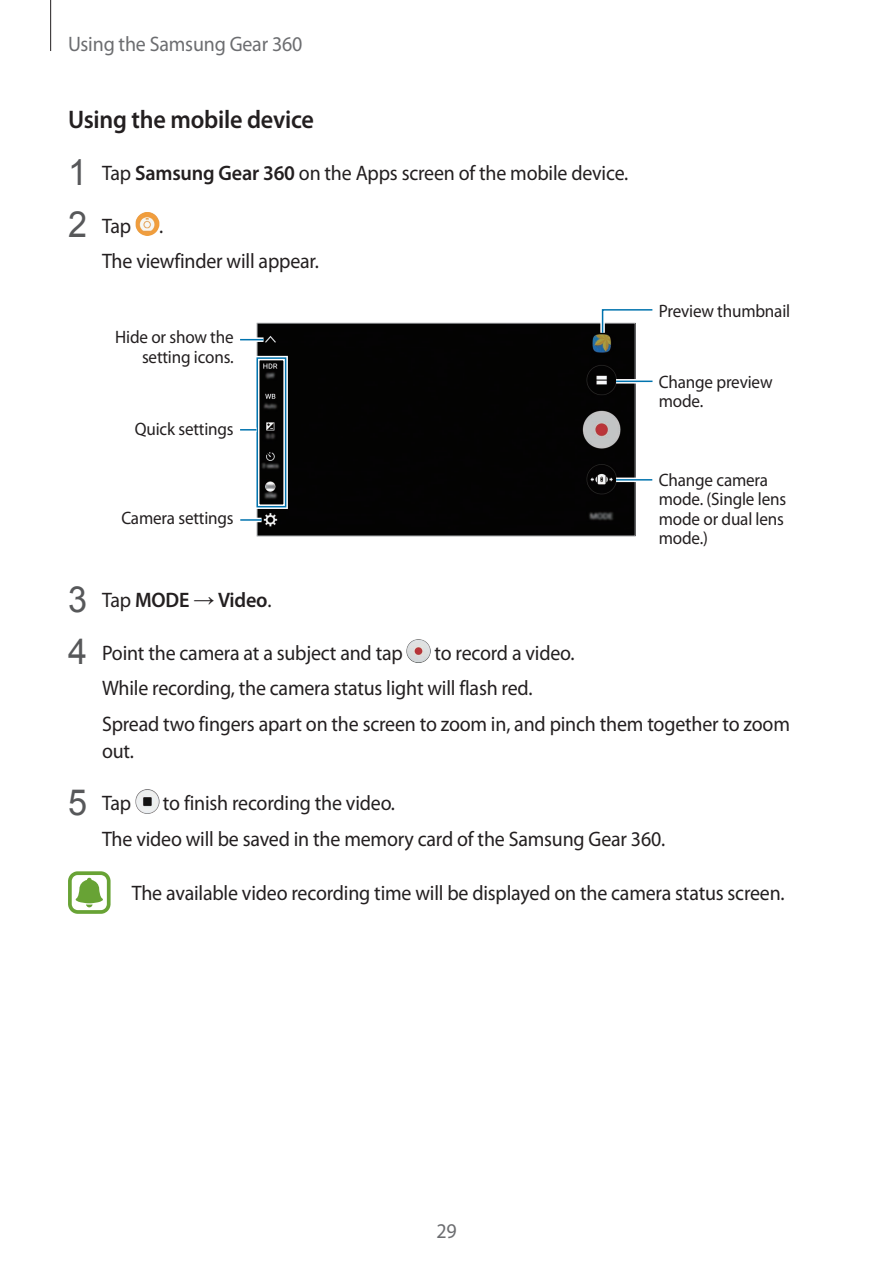
<style>
.page{position:relative;width:893px;height:1263px;background:#fff}
.page>*{position:absolute;margin:0;border:0;box-sizing:border-box;transform-origin:0 0}
.t1{font:600 25.5px "Myriad Pro";letter-spacing:-.01em;color:#231f20;scale:.95 1}
.t2{font:21px/35.5px "Myriad Pro";letter-spacing:-.01em;color:#231f20;scale:.95 1}
.t3{font:21px "Myriad Pro";letter-spacing:-.01em;color:#6c6d70;scale:.95 1}
.t4{font:600 21px "Myriad Pro";letter-spacing:-.01em;color:#231f20;scale:.96 1}
.t5{font:18px/19.5px "Myriad Pro";letter-spacing:-.01em;color:#231f20;scale:.95 1}
.s1{font-family:"Arial";font-size:36px;color:#57585a}
.s2{font-weight:600}
.s3{font-family:"Arial";font-weight:400;font-size:36px;color:#57585a}
.s4{font-weight:400}
.s5{font-family:"Arial";font-weight:400}
</style>
<div class="page">
<hr style="left:50px;top:0;width:1px;height:51px;background:#231f20">
<img style="left:135px;top:212px;width:24px;height:24px">
<div style="left:256px;top:322px;width:380px;height:215px;background:#030302"></div>
<div style="left:255px;top:356px;width:33px;height:153px;border:4px solid #fff"></div>
<div style="left:256px;top:357px;width:30px;height:150px;border:2px solid #0073ae"></div>
<svg style="left:616px;top:379px;width:36px;height:5px"></svg>
<hr style="left:616px;top:381px;width:36px;height:1px;background:#0073ae">
<hr style="left:616px;top:478px;width:36px;height:4px;background:#fff">
<hr style="left:616px;top:479px;width:36px;height:2px;background:#0073ae">
<hr style="left:240px;top:428px;width:16px;height:4px;background:#fff">
<svg style="left:240px;top:429px;width:16px;height:2px"></svg>
<svg style="left:240px;top:337px;width:24px;height:5px"></svg>
<svg style="left:240px;top:339px;width:24px;height:1px"></svg>
<hr style="left:240px;top:518px;width:22px;height:4px;background:#fff">
<hr style="left:240px;top:519px;width:22px;height:2px;background:#0073ae">
<svg style="left:598px;top:309px;width:55px;height:28px"></svg>
<img style="left:407px;top:639px;width:24px;height:24px">
<img style="left:135px;top:790px;width:24px;height:23px">
<svg style="left:68px;top:871px;width:43px;height:43px"></svg>
<p class="t3" style="left:68px;top:31px;width:248px">Using the Samsung Gear 360</p>
<p class="t1" style="left:68px;top:103px;width:260px">Using the mobile device</p>
<p class="t2" style="left:68px;top:155px;width:591px"><span class="s1">1</span> Tap <span class="s2">Samsung Gear 360</span> on the Apps screen of the mobile device.</p>
<p class="t2" style="left:68px;top:208px;width:68px"><span class="s1">2</span> Tap</p>
<p class="t2" style="left:102px;top:208px;width:230px;text-indent:57px">.<br>The viewfinder will appear.</p>
<p class="t5" style="left:115px;top:327px;width:126px;text-align:right">Hide or show the setting icons.</p>
<p class="t5" style="left:135px;top:419px;width:106px">Quick settings</p>
<p class="t5" style="left:121px;top:508px;width:120px">Camera settings</p>
<p class="t5" style="left:659px;top:301px;width:140px">Preview thumbnail</p>
<p class="t5" style="left:659px;top:372px;width:121px">Change preview mode.</p>
<p class="t5" style="left:659px;top:470px;width:136px">Change camera mode. (Single lens mode or dual lens mode.)</p>
<p class="t4" style="left:68px;top:587px;width:214px"><span class="s3">3</span> <span class="s4">Tap</span> MODE <span class="s5">→</span> Video<span class="s4">.</span></p>
<p class="t2" style="left:68px;top:635px;width:354px"><span class="s1">4</span> Point the camera at a subject and tap</p>
<p class="t2" style="left:102px;top:635px;width:726px;text-indent:332px">to record a video.<br>While recording, the camera status light will flash red.<br>Spread two fingers apart on the screen to zoom in, and pinch them together to zoom</p>
<p class="t2" style="left:102px;top:733px;width:35px">out.</p>
<p class="t2" style="left:68px;top:785px;width:68px"><span class="s1">5</span> Tap</p>
<p class="t2" style="left:102px;top:785px;width:594px;text-indent:61px">to finish recording the video.<br>The video will be saved in the memory card of the Samsung Gear 360.</p>
<p class="t2" style="left:132px;top:875px;width:689px">The available video recording time will be displayed on the camera status screen.</p>
<p class="t3" style="left:436px;top:1218px;width:23px">29</p>
</div>
